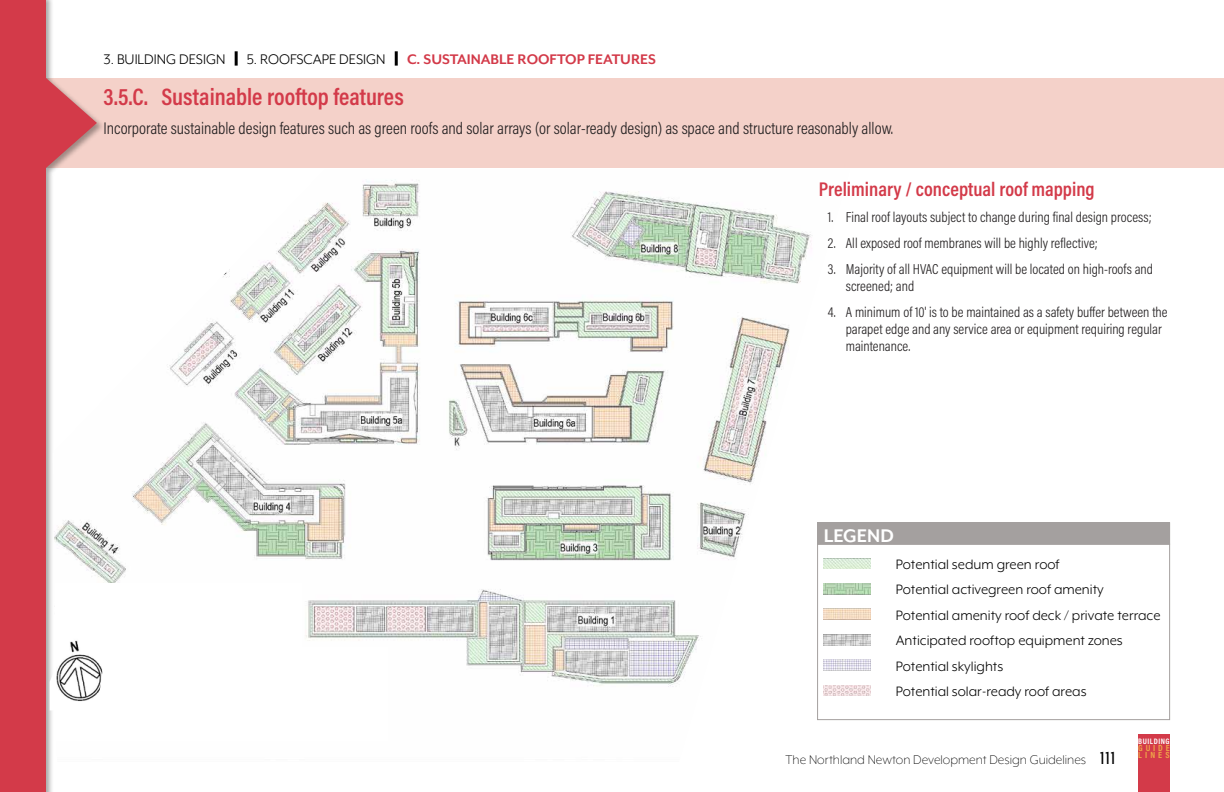
<style>
.page{position:relative;width:1224px;height:792px;background:#fff}
.page>*{position:absolute;margin:0;border:0;box-sizing:border-box;transform-origin:0 0}
.t1{font:600 24px "Acumin Pro Cond";color:#d33a49}
.t2{font:700 21.1px "Mr Eaves XL Mod OT";color:#fff}
.t3{font:600 20px "Acumin Pro Cond";color:#d33a49}
.t4{font:300 17px "Acumin Pro Cond";color:#221f20}
.t5{font:16px "Mr Eaves XL Mod OT";color:#000}
.t6{font:700 16px "Mr Eaves XL Mod OT";color:#d33a49}
.t7{font:15.6px/25.4px "Mr Eaves XL Mod OT";color:#000}
.t8{font:300 14.5px/17px "Acumin Pro Cond";color:#221f20}
.t9{font:300 14.5px "Mr Eaves XL Mod OT";color:#000}
.t10{font:700 9px/7px "Acumin Pro Cond";letter-spacing:.33em;color:#efa548}
.t11{font:700 8px "Acumin Pro Cond";letter-spacing:.065em;color:#fff}
.s1{font-weight:400;font-size:20px}
</style>
<div class="page">
<div style="left:0;top:78px;width:1224px;height:90px;background:#f4d1c9"></div>
<div style="left:1138px;top:734px;width:32px;height:58px;background:#d33a49"></div>
<div style="left:0;top:0;width:105px;height:792px;background:#000;opacity:.35"></div>
<div style="left:0;top:0;width:46px;height:792px;background:#d33a49"></div>
<svg style="left:46px;top:78px;width:51px;height:90px"></svg>
<hr style="left:235px;top:51px;width:3px;height:15px;background:#000">
<hr style="left:395px;top:51px;width:3px;height:15px;background:#000">
<img style="left:850px;top:558px;width:21px;height:11px">
<img style="left:850px;top:584px;width:21px;height:10px">
<img style="left:850px;top:609px;width:21px;height:11px">
<img style="left:850px;top:634px;width:21px;height:11px">
<img style="left:850px;top:660px;width:21px;height:11px">
<img style="left:850px;top:685px;width:21px;height:11px">
<div style="left:817px;top:544px;width:353px;height:176px;border:1px solid #a4a09f"></div>
<div style="left:818px;top:523px;width:352px;height:21px;background:#a4a09f"></div>
<img style="left:53px;top:169px;width:797px;height:592px">
<div style="left:56px;top:583px;width:246px;height:158px;background:#fff"></div>
<img style="left:50px;top:630px;width:53px;height:80px">
<div style="left:274px;top:647px;width:114px;height:94px;background:#fff"></div>
<p class="t5" style="left:104px;top:51px;width:123px">3. BUILDING DESIGN</p>
<p class="t5" style="left:247px;top:51px;width:140px">5. ROOFSCAPE DESIGN</p>
<p class="t6" style="left:407px;top:51px;width:250px">C. SUSTAINABLE ROOFTOP FEATURES</p>
<h1 class="t1" style="left:104px;top:81px;width:302px">3.5.C. Sustainable rooftop features</h1>
<p class="t4" style="left:104px;top:117px;width:791px">Incorporate sustainable design features such as green roofs and solar arrays (or solar-ready design) as space and structure reasonably allow.</p>
<h3 class="t3" style="left:819px;top:176px;width:277px">Preliminary / conceptual roof mapping</h3>
<p class="t8" style="left:828px;top:208px;width:325px">1. Final roof layouts subject to change during final design process;</p>
<p class="t8" style="left:828px;top:234px;width:271px">2. All exposed roof membranes will be highly reflective;</p>
<p class="t8" style="left:846px;top:260px;width:309px;text-indent:-18px">3. Majority of all HVAC equipment will be located on high-roofs and screened; and</p>
<p class="t8" style="left:846px;top:303px;width:323px;text-indent:-18px">4. A minimum of 10' is to be maintained as a safety buffer between the parapet edge and any service area or equipment requiring regular maintenance.</p>
<h2 class="t2" style="left:824px;top:525px;width:72px">LEGEND</h2>
<p class="t7" style="left:896px;top:552px;width:266px">Potential sedum green roof<br>Potential activegreen roof amenity Potential amenity roof deck / private terrace Anticipated rooftop equipment zones Potential skylights<br>Potential solar-ready roof areas</p>
<p class="t9" style="left:786px;top:753px;width:332px">The Northland Newton Development Design Guidelines <span class="s1">111</span></p>
<p class="t11" style="left:1138px;top:736px;width:33px">BUILDING</p>
<p class="t10" style="left:1138px;top:744px;width:33px">GUIDE<br>LINES</p>
</div>
